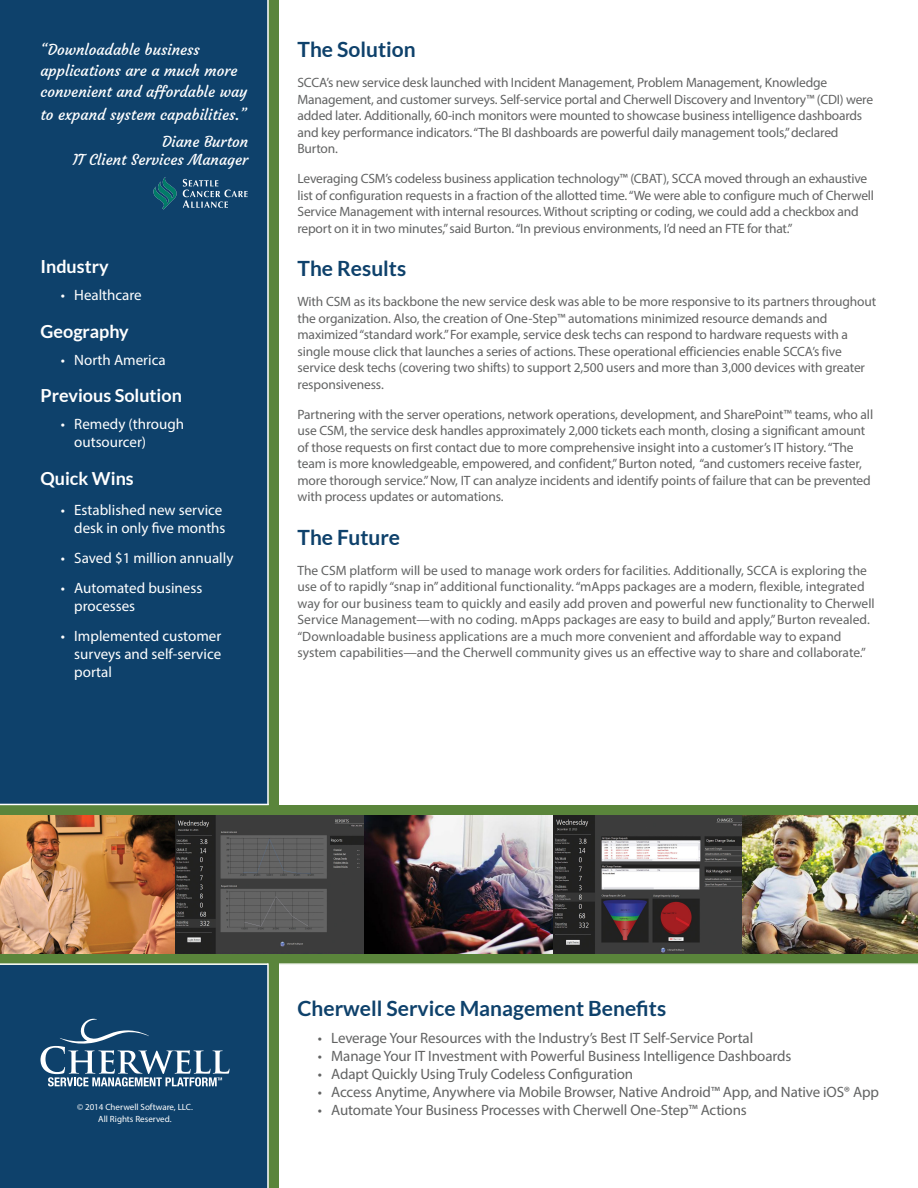
<style>
.page{position:relative;width:918px;height:1188px;background:#fff}
.page>*{position:absolute;margin:0;border:0;box-sizing:border-box;transform-origin:0 0}
.t1{font:700 21px "Lato";color:#0e416b}
.t2{font:700 18px "Lato";color:#fff}
.t3{font:15px "Myriad Pro";letter-spacing:-.01em;color:#626363}
.t4{font:15px/18px "Myriad Pro";color:#fff}
.t5{font:15px/21px "Courgette";color:#fff}
.t6{font:13.5px/16.5px "Myriad Pro";letter-spacing:-.01em;color:#626363}
.t7{font:9px/12px "Myriad Pro";color:#fff;text-align:center}
</style>
<div class="page">
<div style="left:0;top:0;width:268px;height:1188px;background:#0e416b"></div>
<img style="left:0;top:815px;width:918px;height:139px">
<div style="left:0;top:954px;width:918px;height:10px;background:#5a853b"></div>
<hr style="left:0;top:963px;width:918px;height:2px;background:#fff">
<div style="left:268px;top:959px;width:10px;height:229px;background:#5a853b"></div>
<hr style="left:267px;top:963px;width:2px;height:225px;background:#fff">
<div style="left:268px;top:0;width:10px;height:810px;background:#5a853b"></div>
<hr style="left:267px;top:0;width:2px;height:805px;background:#fff">
<div style="left:0;top:805px;width:918px;height:10px;background:#5a853b"></div>
<hr style="left:0;top:804px;width:269px;height:1px;background:#fff">
<svg style="left:40px;top:1019px;width:189px;height:67px"></svg>
<img style="left:153px;top:177px;width:95px;height:33px">
<p class="t5" style="left:40px;top:39px;width:208px">“Downloadable business applications are a much more convenient and affordable way</p>
<p class="t5" style="left:40px;top:101px;width:209px;line-height:27px;text-align:right">to expand system capabilities.”<br>Diane Burton</p>
<p class="t5" style="left:73px;top:149px;width:177px">IT Client Services Manager</p>
<h2 class="t2" style="left:40px;top:257px;width:70px">Industry</h2>
<p class="t4" style="left:61px;top:286px;width:83px">• Healthcare</p>
<h2 class="t2" style="left:40px;top:321px;width:90px">Geography</h2>
<p class="t4" style="left:61px;top:351px;width:106px">• North America</p>
<h2 class="t2" style="left:40px;top:386px;width:143px">Previous Solution</h2>
<p class="t4" style="left:74px;top:415px;width:111px;text-indent:-14px">• Remedy (through outsourcer)</p>
<h2 class="t2" style="left:40px;top:468px;width:95px">Quick Wins</h2>
<p class="t4" style="left:61px;top:501px;width:166px;text-align:right">• Established new service desk in only five months</p>
<p class="t4" style="left:61px;top:549px;width:174px">• Saved $1 million annually</p>
<p class="t4" style="left:74px;top:579px;width:130px;text-indent:-14px">• Automated business processes</p>
<p class="t4" style="left:74px;top:627px;width:149px;text-align:justify;text-indent:-14px">• Implemented customer surveys and self-service portal</p>
<h1 class="t1" style="left:298px;top:38px;width:120px">The Solution</h1>
<p class="t6" style="left:298px;top:74px;width:577px">SCCA’s new service desk launched with Incident Management, Problem Management, Knowledge Management, and customer surveys. Self-service portal and Cherwell Discovery and Inventory™ (CDI) were added later. Additionally, 60-inch monitors were mounted to showcase business intelligence dashboards and key performance indicators. “The BI dashboards are powerful daily management tools,” declared Burton.</p>
<p class="t6" style="left:298px;top:170px;width:578px">Leveraging CSM’s codeless business application technology™ (CBAT), SCCA moved through an exhaustive list of configuration requests in a fraction of the allotted time. “We were able to configure much of Cherwell Service Management with internal resources. Without scripting or coding, we could add a checkbox and report on it in two minutes,” said Burton. “In previous environments, I’d need an FTE for that.”</p>
<h1 class="t1" style="left:298px;top:257px;width:110px">The Results</h1>
<p class="t6" style="left:298px;top:293px;width:580px">With CSM as its backbone the new service desk was able to be more responsive to its partners throughout the organization. Also, the creation of One-Step™ automations minimized resource demands and maximized “standard work.” For example, service desk techs can respond to hardware requests with a single mouse click that launches a series of actions. These operational efficiencies enable SCCA’s five service desk techs (covering two shifts) to support 2,500 users and more than 3,000 devices with greater responsiveness.</p>
<p class="t6" style="left:298px;top:406px;width:577px">Partnering with the server operations, network operations, development, and SharePoint™ teams, who all use CSM, the service desk handles approximately 2,000 tickets each month, closing a significant amount of those requests on first contact due to more comprehensive insight into a customer’s IT history. “The team is more knowledgeable, empowered, and confident,” Burton noted, “and customers receive faster, more thorough service.” Now, IT can analyze incidents and identify points of failure that can be prevented with process updates or automations.</p>
<h1 class="t1" style="left:298px;top:525px;width:104px">The Future</h1>
<p class="t6" style="left:298px;top:562px;width:579px">The CSM platform will be used to manage work orders for facilities. Additionally, SCCA is exploring the use of to rapidly “snap in” additional functionality. “mApps packages are a modern, flexible, integrated way for our business team to quickly and easily add proven and powerful new functionality to Cherwell Service Management—with no coding. mApps packages are easy to build and apply,” Burton revealed. “Downloadable business applications are a much more convenient and affordable way to expand system capabilities—and the Cherwell community gives us an effective way to share and collaborate.”</p>
<p class="t7" style="left:77px;top:1101px;width:117px">© 2014 Cherwell Software, LLC.<br>All Rights Reserved.</p>
<h1 class="t1" style="left:298px;top:996px;width:370px">Cherwell Service Management Benefits</h1>
<p class="t3" style="left:318px;top:1029px;width:437px">• Leverage Your Resources with the Industry’s Best IT Self-Service Portal</p>
<p class="t3" style="left:318px;top:1047px;width:475px">• Manage Your IT Investment with Powerful Business Intelligence Dashboards</p>
<p class="t3" style="left:318px;top:1065px;width:317px">• Adapt Quickly Using Truly Codeless Configuration</p>
<p class="t3" style="left:318px;top:1083px;width:563px">• Access Anytime, Anywhere via Mobile Browser, Native Android™ App, and Native iOS® App</p>
<p class="t3" style="left:318px;top:1101px;width:431px">• Automate Your Business Processes with Cherwell One-Step™ Actions</p>
</div>
